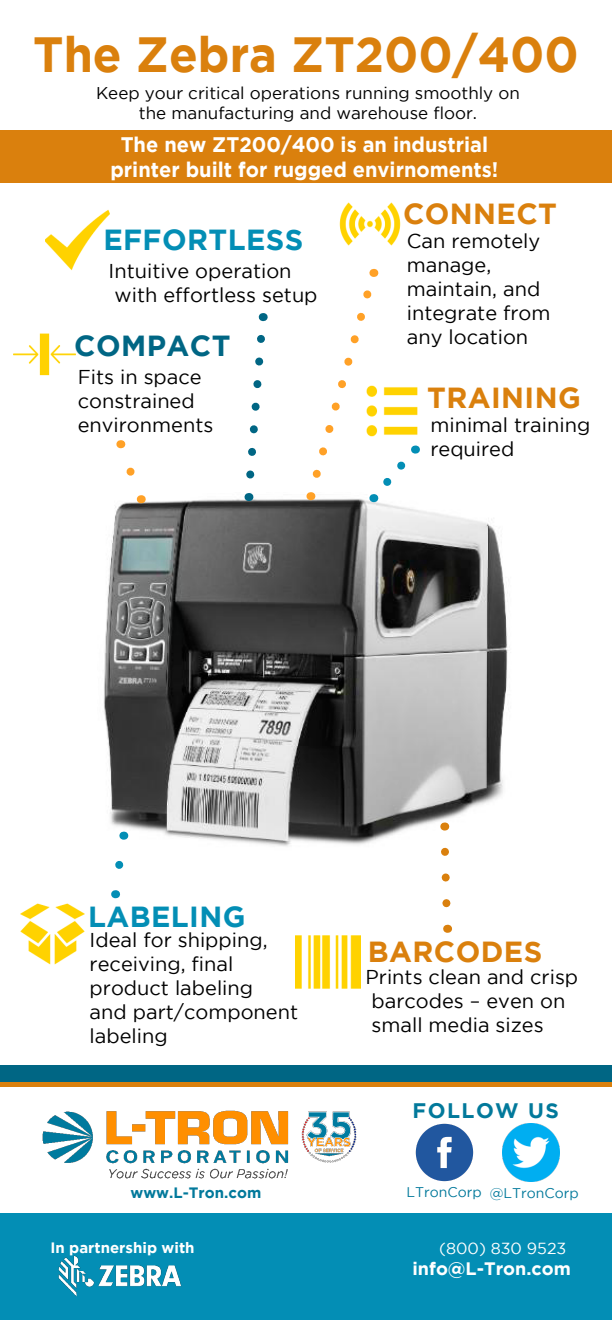
<style>
.page{position:relative;width:612px;height:1320px;background:#fff}
.page>*{position:absolute;margin:0;border:0;box-sizing:border-box;transform-origin:0 0}
.t1{font:700 49.3px "Gotham";color:#da800d;scale:.95 1}
.t2{font:700 29px "Gotham";letter-spacing:.015em;color:#da800d}
.t3{font:700 29px "Gotham";letter-spacing:.015em;color:#038eb5}
.t4{font:700 29px "Gotham";letter-spacing:.015em;color:#006684}
.t5{font:700 21px/25px "Gotham";color:#fff;text-align:center;scale:.95 1}
.t6{font:700 21px "Gotham";letter-spacing:.07em;color:#02799b}
.t7{font:20px/24px "Gotham";color:#000}
.t8{font:700 18px "Gotham";color:#fff}
.t9{font:17px/20.4px "Gotham";color:#000;text-align:center}
.t10{font:16px "Gotham";color:#fff}
.t11{font:700 15px "Gotham";color:#fff}
.t12{font:700 15px "Gotham";color:#02799b}
.t13{font:14px "Gotham";color:#02799b}
</style>
<div class="page">
<div style="left:0;top:1213px;width:612px;height:107px;background:#038eb5"></div>
<img style="left:42px;top:1110px;width:315px;height:69px">
<img style="left:415px;top:1123px;width:59px;height:59px">
<img style="left:502px;top:1124px;width:58px;height:57px">
<img style="left:104px;top:493px;width:404px;height:353px">
<div style="left:0;top:130px;width:612px;height:52px;background:#da800d"></div>
<div style="left:0;top:1066px;width:612px;height:16px;background:#006684"></div>
<hr style="left:0;top:1082px;width:612px;height:4px;background:#da800d">
<img style="left:58px;top:1255px;width:124px;height:42px">
<svg style="left:116px;top:440px;width:19px;height:36px"></svg>
<img style="left:45px;top:209px;width:64px;height:62px">
<svg style="left:246px;top:313px;width:22px;height:166px"></svg>
<img style="left:13px;top:333px;width:63px;height:43px">
<svg style="left:110px;top:832px;width:20px;height:37px"></svg>
<img style="left:20px;top:903px;width:65px;height:62px">
<img style="left:296px;top:935px;width:65px;height:54px">
<svg style="left:436px;top:823px;width:19px;height:85px"></svg>
<svg style="left:307px;top:269px;width:112px;height:233px"></svg>
<img style="left:339px;top:202px;width:62px;height:44px">
<h1 class="t1" style="left:33px;top:26px;width:576px">The Zebra ZT200/400</h1>
<p class="t9" style="left:96px;top:82px;width:425px">Keep your critical operations running smoothly on the manufacturing and warehouse floor.</p>
<p class="t5" style="left:110px;top:131px;width:410px">The new ZT200/400 is an industrial printer built for rugged envirnoments!</p>
<h2 class="t3" style="left:103px;top:223px;width:202px">EFFORTLESS</h2>
<p class="t7" style="left:115px;top:258px;width:205px;text-indent:-6px">Intuitive operation with effortless setup</p>
<h2 class="t4" style="left:74px;top:329px;width:158px">COMPACT</h2>
<p class="t7" style="left:78px;top:365px;width:137px">Fits in space constrained environments</p>
<h2 class="t2" style="left:403px;top:197px;width:155px">CONNECT</h2>
<p class="t7" style="left:407px;top:228px;width:145px">Can remotely manage, maintain, and integrate from any location</p>
<h2 class="t2" style="left:427px;top:381px;width:155px">TRAINING</h2>
<p class="t7" style="left:430px;top:412px;width:161px">minimal training required</p>
<h2 class="t3" style="left:88px;top:900px;width:159px">LABELING</h2>
<p class="t7" style="left:90px;top:928px;width:210px">Ideal for shipping, receiving, final product labeling<br>and part/component labeling</p>
<h2 class="t2" style="left:368px;top:934px;width:176px">BARCODES</h2>
<p class="t7" style="left:372px;top:965px;width:208px;text-indent:-6px">Prints clean and crisp barcodes – even on small media sizes</p>
<p class="t6" style="left:412px;top:1098px;width:148px">FOLLOW US</p>
<p class="t13" style="left:406px;top:1184px;width:77px">LTronCorp</p>
<p class="t12" style="left:130px;top:1184px;width:132px">www.L-Tron.com</p>
<p class="t13" style="left:490px;top:1186px;width:91px">@LTronCorp</p>
<p class="t11" style="left:50px;top:1239px;width:146px">In partnership with</p>
<p class="t10" style="left:439px;top:1239px;width:129px">(800) 830 9523</p>
<p class="t8" style="left:412px;top:1258px;width:160px">info@L-Tron.com</p>
</div>
